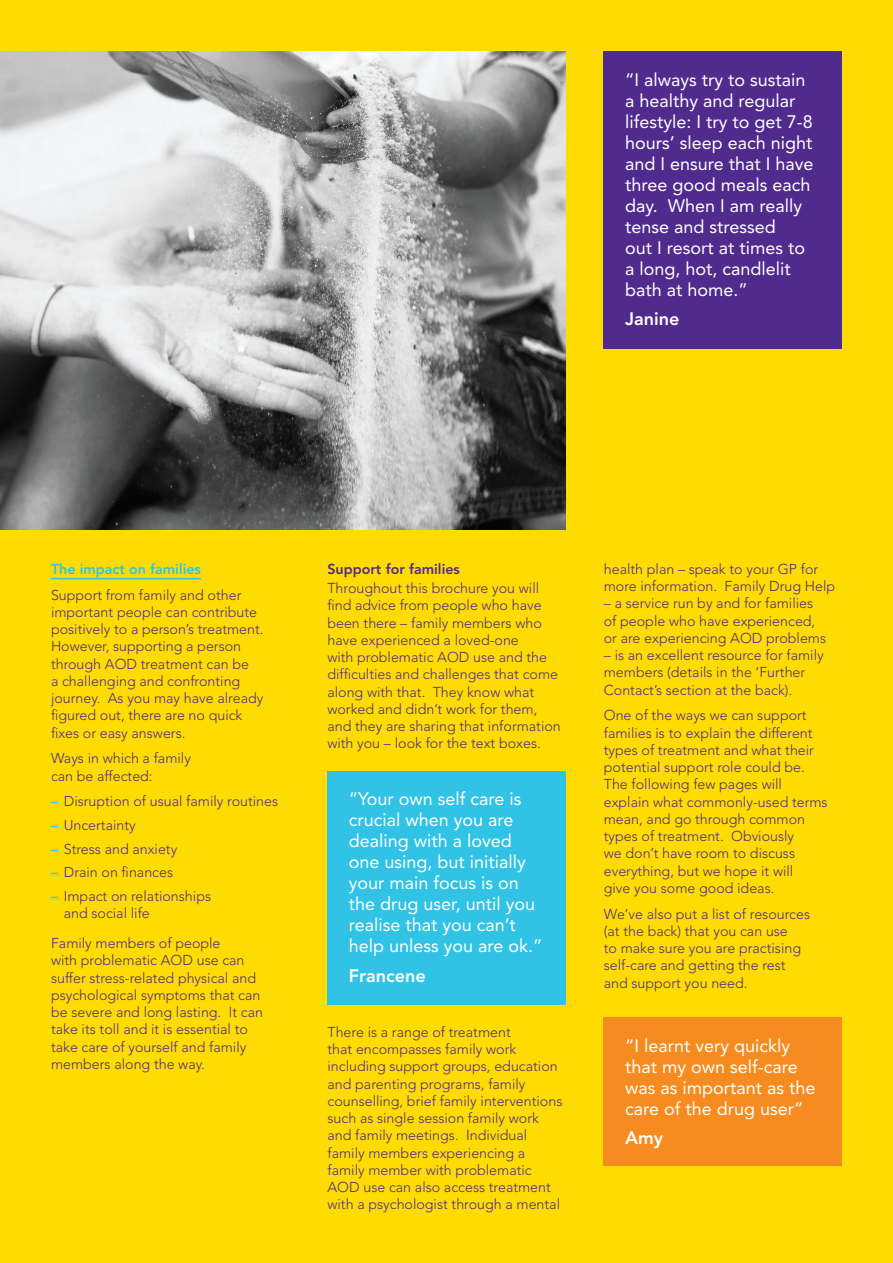
<style>
.page{position:relative;width:893px;height:1263px;background:#ffdc01}
.page>*{position:absolute;margin:0;border:0;box-sizing:border-box;transform-origin:0 0}
.Pull_Out_White{font:18px/21px "Avenir";color:#fff}
.Pull_out_White_heavy{font:800 18px "Avenir";color:#fff}
.Text_Dark_purple{font:300 14.25px/17.2px "Avenir";color:#502b8d}
.Heading_Blue{font:800 14.25px "Avenir";color:#31c3e6}
.Subheading_Dark_purp{font:800 14.25px "Avenir";color:#502b8d}
.s1{font-weight:800;color:#31c3e6}
</style>
<div class="page">
<div style="left:604px;top:51px;width:238px;height:298px;background:#502b8d"></div>
<hr style="left:51px;top:578px;width:150px;height:1px;background:#31c3e6">
<div style="left:327px;top:771px;width:239px;height:234px;background:#31c3e6"></div>
<div style="left:604px;top:1017px;width:238px;height:149px;background:#f68b1f"></div>
<img style="left:0;top:51px;width:566px;height:478px">
<p class="Pull_Out_White" style="left:625px;top:69px;width:190px">“I always try to sustain a healthy and regular lifestyle: I try to get 7-8 hours’ sleep each night and I ensure that I have three good meals each day. When I am really tense and stressed<br>out I resort at times to a long, hot, candlelit bath at home.”</p>
<p class="Pull_out_White_heavy" style="left:625px;top:308px;width:56px">Janine</p>
<p class="Heading_Blue" style="left:51px;top:560px;width:151px">The impact on families</p>
<p class="Text_Dark_purple" style="left:51px;top:586px;width:214px">Support from family and other important people can contribute positively to a person’s treatment.<br>However, supporting a person through AOD treatment can be<br>a challenging and confronting journey. As you may have already figured out, there are no quick fixes or easy answers.</p>
<p class="Text_Dark_purple" style="left:51px;top:750px;width:141px">Ways in which a family can be affected:</p>
<p class="Text_Dark_purple" style="left:51px;top:793px;width:229px"><span class="s1">–</span> Disruption of usual family routines</p>
<p class="Text_Dark_purple" style="left:51px;top:816px;width:86px"><span class="s1">–</span> Uncertainty</p>
<p class="Text_Dark_purple" style="left:51px;top:840px;width:128px"><span class="s1">–</span> Stress and anxiety</p>
<p class="Text_Dark_purple" style="left:51px;top:864px;width:124px"><span class="s1">–</span> Drain on finances</p>
<p class="Text_Dark_purple" style="left:64px;top:887px;width:149px;text-indent:-13px"><span class="s1">–</span> Impact on relationships and social life</p>
<p class="Text_Dark_purple" style="left:51px;top:935px;width:214px">Family members of people<br>with problematic AOD use can suffer stress-related physical and psychological symptoms that can be severe and long lasting. It can take its toll and it is essential to take care of yourself and family members along the way.</p>
<p class="Subheading_Dark_purp" style="left:327px;top:560px;width:134px">Support for families</p>
<p class="Text_Dark_purple" style="left:327px;top:580px;width:235px">Throughout this brochure you will find advice from people who have been there – family members who have experienced a loved-one<br>with problematic AOD use and the difficulties and challenges that come along with that. They know what worked and didn’t work for them, and they are sharing that information with you – look for the text boxes.</p>
<p class="Pull_Out_White" style="left:349px;top:789px;width:195px">“Your own self care is crucial when you are dealing with a loved one using, but initially your main focus is on the drug user, until you realise that you can’t help unless you are ok.”</p>
<p class="Pull_out_White_heavy" style="left:349px;top:965px;width:79px">Francene</p>
<p class="Text_Dark_purple" style="left:327px;top:1023px;width:236px">There is a range of treatment<br>that encompasses family work including support groups, education and parenting programs, family counselling, brief family interventions such as single session family work and family meetings. Individual family members experiencing a family member with problematic AOD use can also access treatment with a psychologist through a mental</p>
<p class="Text_Dark_purple" style="left:604px;top:560px;width:233px">health plan – speak to your GP for more information. Family Drug Help</p>
<p class="Text_Dark_purple" style="left:604px;top:595px;width:224px">– a service run by and for families of people who have experienced, or are experiencing AOD problems</p>
<p class="Text_Dark_purple" style="left:604px;top:647px;width:221px">– is an excellent resource for family members (details in the ‘Further<br>Contact’s section at the back).</p>
<p class="Text_Dark_purple" style="left:604px;top:707px;width:225px">One of the ways we can support families is to explain the different types of treatment and what their potential support role could be.<br>The following few pages will explain what commonly-used terms mean, and go through common types of treatment. Obviously<br>we don’t have room to discuss everything, but we hope it will<br>give you some good ideas.</p>
<p class="Text_Dark_purple" style="left:604px;top:905px;width:208px">We’ve also put a list of resources (at the back) that you can use<br>to make sure you are practising self-care and getting the rest and support you need.</p>
<p class="Pull_Out_White" style="left:625px;top:1035px;width:192px">“I learnt very quickly that my own self-care was as important as the care of the drug user”</p>
<p class="Pull_out_White_heavy" style="left:625px;top:1127px;width:39px">Amy</p>
</div>
